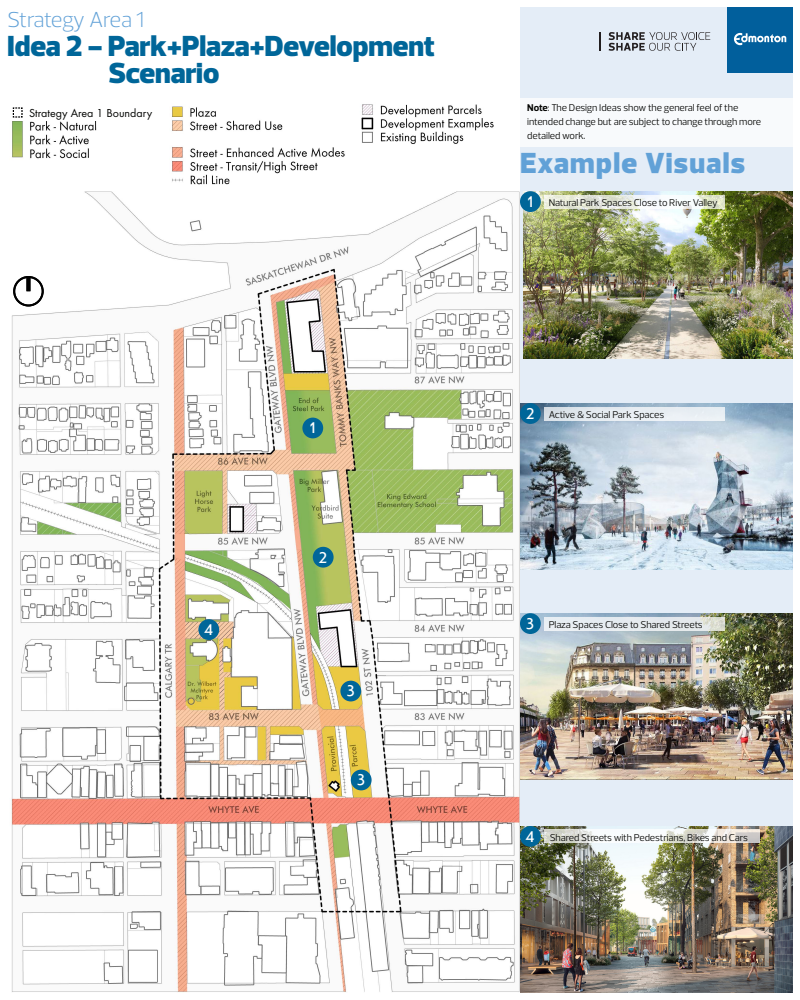
<style>
.page{position:relative;width:800px;height:1000px;background:#fff}
.page>*{position:absolute;margin:0;border:0;box-sizing:border-box;transform-origin:0 0}
.Header_1{font:900 29.6px "Prelo";letter-spacing:-.005em;color:#069}
.Header_1-2{font:900 29.6px "Prelo";letter-spacing:.045em;color:#61a1d7}
.Header_2{font:300 22px "Prelo";letter-spacing:-.04em;color:#61a1d7}
.t1{font:14.4px "Dunbar Low";color:#fff}
.Header_2-2{font:12px "Futura TOT";color:#040503}
.Header_2-3{font:10px "Prelo";letter-spacing:-.01em;color:#040503}
.s1{font-weight:700}
</style>
<div class="page">
<img style="left:11px;top:191px;width:509px;height:801px">
<div style="left:13px;top:276px;width:31px;height:30px;border:2px solid #000;border-radius:50%"></div>
<svg style="left:26px;top:277px;width:4px;height:14px"></svg>
<img style="left:172px;top:106px;width:173px;height:79px">
<img style="left:361px;top:104px;width:133px;height:40px">
<div style="left:520px;top:7px;width:273px;height:986px;background:#e4edf7"></div>
<svg style="left:609px;top:32px;width:101px;height:19px"></svg>
<svg style="left:599px;top:32px;width:2px;height:19px"></svg>
<div style="left:728px;top:7px;width:65px;height:65px;background:#015f9c"></div>
<svg style="left:734px;top:33px;width:52px;height:12px"></svg>
<img style="left:523px;top:191px;width:270px;height:167px">
<img style="left:520px;top:403px;width:273px;height:167px">
<img style="left:520px;top:613px;width:273px;height:167px">
<img style="left:520px;top:826px;width:273px;height:167px">
<div style="left:520px;top:191px;width:21px;height:21px;background:#069;border-radius:50%"></div>
<div style="left:520px;top:403px;width:21px;height:21px;background:#069;border-radius:50%"></div>
<div style="left:520px;top:613px;width:21px;height:21px;background:#069;border-radius:50%"></div>
<div style="left:520px;top:826px;width:21px;height:21px;background:#069;border-radius:50%"></div>
<div style="left:302px;top:418px;width:21px;height:20px;background:#069;border-radius:50%"></div>
<div style="left:313px;top:547px;width:21px;height:21px;background:#069;border-radius:50%"></div>
<div style="left:340px;top:681px;width:21px;height:20px;background:#069;border-radius:50%"></div>
<div style="left:198px;top:619px;width:21px;height:21px;background:#069;border-radius:50%"></div>
<div style="left:351px;top:770px;width:21px;height:20px;background:#069;border-radius:50%"></div>
<svg style="left:544px;top:195px;width:180px;height:13px;background:#ebeee5"></svg>
<svg style="left:544px;top:407px;width:180px;height:13px"></svg>
<svg style="left:544px;top:617px;width:180px;height:13px"></svg>
<svg style="left:544px;top:830px;width:216px;height:13px;background:#e7e7e3"></svg>
<img style="left:12px;top:121px;width:85px;height:38px">
<svg style="left:12px;top:107px;width:11px;height:11px"></svg>
<div style="left:520px;top:98px;width:273px;height:48px;background:#f8fafc"></div>
<p class="Header_2" style="left:7px;top:8px;width:138px">Strategy Area 1</p>
<p class="Header_1" style="left:7px;top:29px;width:429px">Idea 2 - Park+Plaza+Development</p>
<p class="Header_1" style="left:108px;top:56px;width:112px">Scenario</p>
<p class="Header_2-2" style="left:29px;top:106px;width:125px">Strategy Area 1 Boundary</p>
<p class="Header_2-3" style="left:527px;top:102px;width:213px"><span class="s1">Note</span>: The Design Ideas show the general feel of the</p>
<p class="Header_2-3" style="left:527px;top:116px;width:235px">intended change but are subject to change through more</p>
<p class="Header_2-3" style="left:527px;top:130px;width:60px">detailed work.</p>
<p class="Header_1-2" style="left:520px;top:147px;width:227px">Example Visuals</p>
<p class="t1" style="left:204px;top:620px;width:11px">4</p>
<p class="t1" style="left:310px;top:417px;width:7px">1</p>
<p class="t1" style="left:319px;top:547px;width:10px">2</p>
<p class="t1" style="left:347px;top:681px;width:9px">3</p>
<p class="t1" style="left:357px;top:770px;width:9px">3</p>
<p class="t1" style="left:528px;top:191px;width:7px">1</p>
<p class="Header_2-3" style="left:549px;top:197px;width:170px">Natural Park Spaces Close to River Valley</p>
<p class="t1" style="left:526px;top:403px;width:10px">2</p>
<p class="Header_2-3" style="left:549px;top:409px;width:117px">Active &amp; Social Park Spaces</p>
<p class="t1" style="left:527px;top:613px;width:9px">3</p>
<p class="Header_2-3" style="left:549px;top:619px;width:155px">Plaza Spaces Close to Shared Streets</p>
<p class="t1" style="left:525px;top:826px;width:11px">4</p>
<p class="Header_2-3" style="left:550px;top:832px;width:200px">Shared Streets with Pedestrians, Bikes and Cars</p>
</div>
